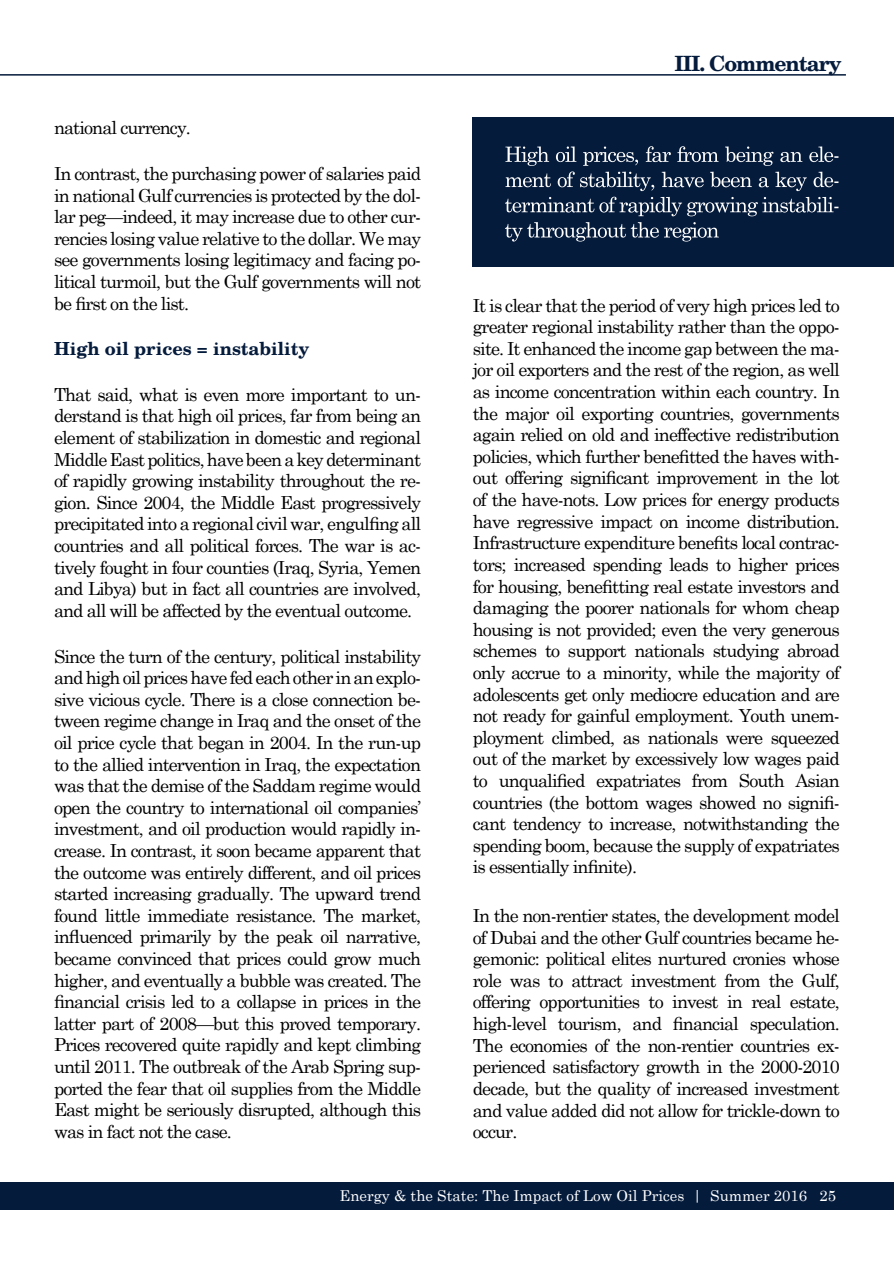
<style>
.page{position:relative;width:894px;height:1263px;background:#fff}
.page>*{position:absolute;margin:0;border:0;box-sizing:border-box;transform-origin:0 0}
.t1{font:700 21px "Te X Gyre Schola";letter-spacing:-.05em;color:#051b3c}
.t2{font:18px/21.6px "Century Schoolbook";letter-spacing:-.05em;color:#000;text-align:justify}
.t3{font:700 18px "Te X Gyre Schola";color:#051b3c}
.t4{font:15px "Century Schoolbook";color:#fff}
</style>
<div class="page">
<div style="left:0;top:1182px;width:893px;height:27px;background:#051b3c"></div>
<hr style="left:0;top:74px;width:845px;height:2px;background:#051b3c">
<div style="left:472px;top:117px;width:421px;height:150px;background:#051b3c"></div>
<svg style="left:505px;top:222px;width:213px;height:19px"></svg>
<svg style="left:505px;top:197px;width:333px;height:19px"></svg>
<svg style="left:505px;top:146px;width:333px;height:45px"></svg>
<p class="t2" style="left:54px;top:117px;width:138px">national currency.</p>
<p class="t2" style="left:54px;top:162px;width:368px">In contrast, the purchasing power of salaries paid in national Gulf currencies is protected by the dol&shy;lar peg—indeed, it may increase due to other cur&shy;rencies losing value relative to the dollar. We may see governments losing legitimacy and facing po&shy;litical turmoil, but the Gulf governments will not be first on the list.</p>
<p class="t3" style="left:54px;top:334px;width:257px">High oil prices = instability</p>
<p class="t2" style="left:54px;top:383px;width:368px">That said, what is even more important to un&shy;derstand is that high oil prices, far from being an element of stabilization in domestic and regional Middle East politics, have been a key determinant of rapidly growing instability throughout the re&shy;gion. Since 2004, the Middle East progressively precipitated into a regional civil war, engulfing all countries and all political forces. The war is ac&shy;tively fought in four counties (Iraq, Syria, Yemen and Libya) but in fact all countries are involved, and all will be affected by the eventual outcome.</p>
<p class="t2" style="left:54px;top:645px;width:368px">Since the turn of the century, political instability and high oil prices have fed each other in an explo&shy;sive vicious cycle. There is a close connection be&shy;tween regime change in Iraq and the onset of the oil price cycle that began in 2004. In the run-up to the allied intervention in Iraq, the expectation was that the demise of the Saddam regime would open the country to international oil companies’ investment, and oil production would rapidly in&shy;crease. In contrast, it soon became apparent that the outcome was entirely different, and oil prices started increasing gradually. The upward trend found little immediate resistance. The market, influenced primarily by the peak oil narrative, became convinced that prices could grow much higher, and eventually a bubble was created. The financial crisis led to a collapse in prices in the latter part of 2008—but this proved temporary.<br>Prices recovered quite rapidly and kept climbing until 2011. The outbreak of the Arab Spring sup&shy;ported the fear that oil supplies from the Middle East might be seriously disrupted, although this was in fact not the case.</p>
<p class="t1" style="left:674px;top:46px;width:169px">III. Commentary</p>
<p class="t2" style="left:472px;top:294px;width:368px">It is clear that the period of very high prices led to greater regional instability rather than the oppo&shy;site. It enhanced the income gap between the ma&shy;jor oil exporters and the rest of the region, as well as income concentration within each country. In the major oil exporting countries, governments again relied on old and ineffective redistribution policies, which further benefitted the haves with&shy;out offering significant improvement in the lot of the have-nots. Low prices for energy products have regressive impact on income distribution.<br>Infrastructure expenditure benefits local contrac&shy;tors; increased spending leads to higher prices for housing, benefitting real estate investors and damaging the poorer nationals for whom cheap housing is not provided; even the very generous schemes to support nationals studying abroad only accrue to a minority, while the majority of adolescents get only mediocre education and are not ready for gainful employment. Youth unem&shy;ployment climbed, as nationals were squeezed out of the market by excessively low wages paid to unqualified expatriates from South Asian countries (the bottom wages showed no signifi&shy;cant tendency to increase, notwithstanding the spending boom, because the supply of expatriates is essentially infinite).</p>
<p class="t2" style="left:472px;top:904px;width:368px">In the non-rentier states, the development model of Dubai and the other Gulf countries became he&shy;gemonic: political elites nurtured cronies whose role was to attract investment from the Gulf, offering opportunities to invest in real estate, high-level tourism, and financial speculation.<br>The economies of the non-rentier countries ex&shy;perienced satisfactory growth in the 2000-2010 decade, but the quality of increased investment and value added did not allow for trickle-down to occur.</p>
<p class="t4" style="left:339px;top:1186px;width:498px">Energy &amp; the State: The Impact of Low Oil Prices | Summer 2016 25</p>
</div>
